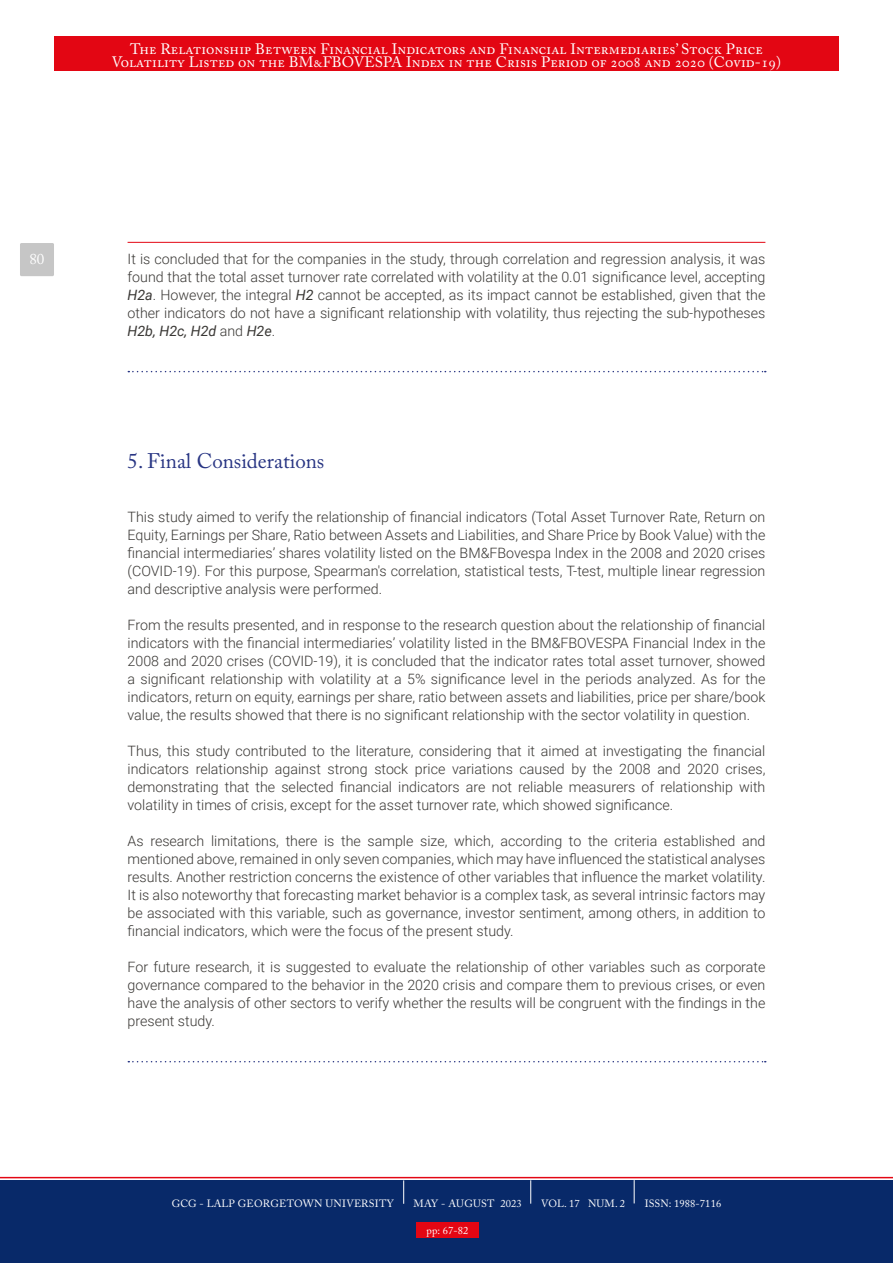
<style>
.page{position:relative;width:893px;height:1263px;background:#fff}
.page>*{position:absolute;margin:0;border:0;box-sizing:border-box;transform-origin:0 0}
.t1{font:21px "Adobe Caslon Pro";color:#283583}
.t2{font:15px/13.5px "Adobe Caslon Pro";letter-spacing:.005em;color:#fff;text-align:center}
.t3{font:300 14.25px/18px "Roboto";color:#3a3835;text-align:justify}
.t4{font:10.5px "Adobe Caslon Pro";letter-spacing:.01em;color:#fff}
.s1{font-weight:400;font-style:italic}
</style>
<div class="page">
<div style="left:54px;top:37px;width:785px;height:34px;background:#e30613"></div>
<div style="left:0;top:1180px;width:893px;height:83px;background:#082969"></div>
<div style="left:20px;top:243px;width:34px;height:33px;background:#c6c6c6;border-radius:2px"></div>
<hr style="left:128px;top:242px;width:637px;height:1px;background:#e30613">
<svg style="left:0;top:1177px;width:893px;height:27px"></svg>
<svg style="left:128px;top:371px;width:638px;height:1px"></svg>
<svg style="left:128px;top:1061px;width:638px;height:1px"></svg>
<div style="left:416px;top:1222px;width:63px;height:15px;background:#e30613"></div>
<p class="t2" style="left:112px;top:42px;width:671px">The Relationship Between Financial Indicators and Financial Intermediaries’ Stock Price<br>Volatility Listed on the BM&amp;FBOVESPA Index in the Crisis Period of 2008 and 2020 (Covid-19)</p>
<p class="t2" style="left:29px;top:252px;width:16px">80</p>
<p class="t3" style="left:128px;top:250px;width:639px">It is concluded that for the companies in the study, through correlation and regression analysis, it was found that the total asset turnover rate correlated with volatility at the 0.01 significance level, accepting <span class="s1">H2a</span>. However, the integral <span class="s1">H2</span> cannot be accepted, as its impact cannot be established, given that the other indicators do not have a significant relationship with volatility, thus rejecting the sub-hypotheses <span class="s1">H2b, H2c, H2d</span> and <span class="s1">H2e</span>.</p>
<h1 class="t1" style="left:128px;top:449px;width:198px">5. Final Considerations</h1>
<p class="t3" style="left:128px;top:508px;width:639px">This study aimed to verify the relationship of financial indicators (Total Asset Turnover Rate, Return on Equity, Earnings per Share, Ratio between Assets and Liabilities, and Share Price by Book Value) with the financial intermediaries’ shares volatility listed on the BM&amp;FBovespa Index in the 2008 and 2020 crises (COVID-19). For this purpose, Spearman's correlation, statistical tests, T-test, multiple linear regression and descriptive analysis were performed.</p>
<p class="t3" style="left:128px;top:616px;width:639px">From the results presented, and in response to the research question about the relationship of financial indicators with the financial intermediaries’ volatility listed in the BM&amp;FBOVESPA Financial Index in the 2008 and 2020 crises (COVID-19), it is concluded that the indicator rates total asset turnover, showed a significant relationship with volatility at a 5% significance level in the periods analyzed. As for the indicators, return on equity, earnings per share, ratio between assets and liabilities, price per share/book value, the results showed that there is no significant relationship with the sector volatility in question.</p>
<p class="t3" style="left:128px;top:742px;width:639px">Thus, this study contributed to the literature, considering that it aimed at investigating the financial indicators relationship against strong stock price variations caused by the 2008 and 2020 crises, demonstrating that the selected financial indicators are not reliable measurers of relationship with volatility in times of crisis, except for the asset turnover rate, which showed significance.</p>
<p class="t3" style="left:128px;top:832px;width:639px">As research limitations, there is the sample size, which, according to the criteria established and mentioned above, remained in only seven companies, which may have influenced the statistical analyses results. Another restriction concerns the existence of other variables that influence the market volatility.<br>It is also noteworthy that forecasting market behavior is a complex task, as several intrinsic factors may be associated with this variable, such as governance, investor sentiment, among others, in addition to financial indicators, which were the focus of the present study.</p>
<p class="t3" style="left:128px;top:958px;width:639px">For future research, it is suggested to evaluate the relationship of other variables such as corporate governance compared to the behavior in the 2020 crisis and compare them to previous crises, or even have the analysis of other sectors to verify whether the results will be congruent with the findings in the present study.</p>
<p class="t4" style="left:172px;top:1197px;width:224px">GCG - LALP GEORGETOWN UNIVERSITY</p>
<p class="t4" style="left:414px;top:1197px;width:110px">MAY - AUGUST 2023</p>
<p class="t4" style="left:541px;top:1197px;width:85px">VOL. 17 NUM. 2</p>
<p class="t4" style="left:645px;top:1197px;width:78px">ISSN: 1988-7116</p>
<p class="t4" style="left:426px;top:1224px;width:43px">pp: 67-82</p>
</div>
